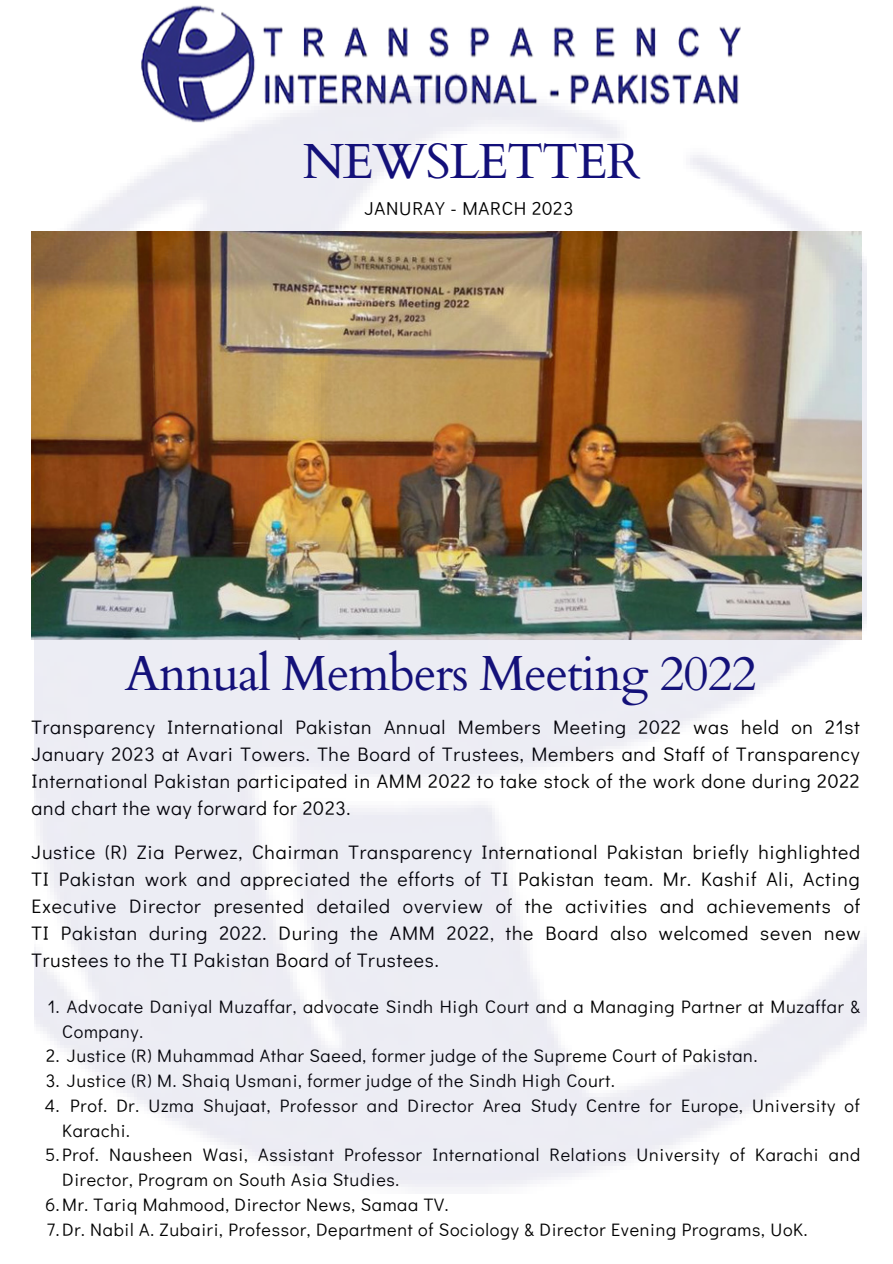
<style>
.page{position:relative;width:893px;height:1264px;background:#fff}
.page>*{position:absolute;margin:0;border:0;box-sizing:border-box;transform-origin:0 0}
.t1{font:49.35px "Cardo";letter-spacing:-.025em;color:#120f79}
.t2{font:19.5px/27px "Didact Gothic";letter-spacing:.04em;color:#000;text-align:justify}
.t3{font:18.6px "Didact Gothic";letter-spacing:.04em;color:#000}
.t4{font:18px/24.8px "Didact Gothic";letter-spacing:.04em;color:#000}
</style>
<div class="page">
<img style="left:167px;top:5px;width:62px;height:11px">
<img style="left:34px;top:16px;width:832px;height:1171px">
<h1 class="t1" style="left:302px;top:129px;width:340px">NEWSLETTER</h1>
<p class="t3" style="left:364px;top:196px;width:210px">JANURAY - MARCH 2023</p>
<h1 class="t1" style="left:125px;top:641px;width:633px">Annual Members Meeting 2022</h1>
<p class="t2" style="left:32px;top:713px;width:829px">Transparency International Pakistan Annual Members Meeting 2022 was held on 21st January 2023 at Avari Towers. The Board of Trustees, Members and Staff of Transparency International Pakistan participated in AMM 2022 to take stock of the work done during 2022 and chart the way forward for 2023.</p>
<p class="t2" style="left:32px;top:837px;width:830px">Justice (R) Zia Perwez, Chairman Transparency International Pakistan briefly highlighted TI Pakistan work and appreciated the efforts of TI Pakistan team. Mr. Kashif Ali, Acting Executive Director presented detailed overview of the activities and achievements of TI Pakistan during 2022. During the AMM 2022, the Board also welcomed seven new Trustees to the TI Pakistan Board of Trustees.</p>
<p class="t4" style="left:62px;top:993px;width:799px;text-indent:-14px">1. Advocate Daniyal Muzaffar, advocate Sindh High Court and a Managing Partner at Muzaffar &amp;<br>Company.</p>
<p class="t4" style="left:46px;top:1043px;width:712px">2. Justice (R) Muhammad Athar Saeed, former judge of the Supreme Court of Pakistan.</p>
<p class="t4" style="left:46px;top:1067px;width:570px">3. Justice (R) M. Shaiq Usmani, former judge of the Sindh High Court.</p>
<p class="t4" style="left:70px;top:1092px;width:790px">Prof. Dr. Uzma Shujaat, Professor and Director Area Study Centre for Europe, University of</p>
<p class="t4" style="left:62px;top:1117px;width:69px">Karachi.</p>
<p class="t4" style="left:45px;top:1141px;width:816px">5.Prof. Nausheen Wasi, Assistant Professor International Relations University of Karachi and</p>
<p class="t4" style="left:62px;top:1166px;width:338px">Director, Program on South Asia Studies.</p>
<p class="t4" style="left:45px;top:1191px;width:404px">6.Mr. Tariq Mahmood, Director News, Samaa TV.</p>
<p class="t4" style="left:47px;top:1216px;width:762px">7.Dr. Nabil A. Zubairi, Professor, Department of Sociology &amp; Director Evening Programs, UoK.</p>
<p class="t4" style="left:45px;top:1092px;width:16px">4.</p>
</div>
